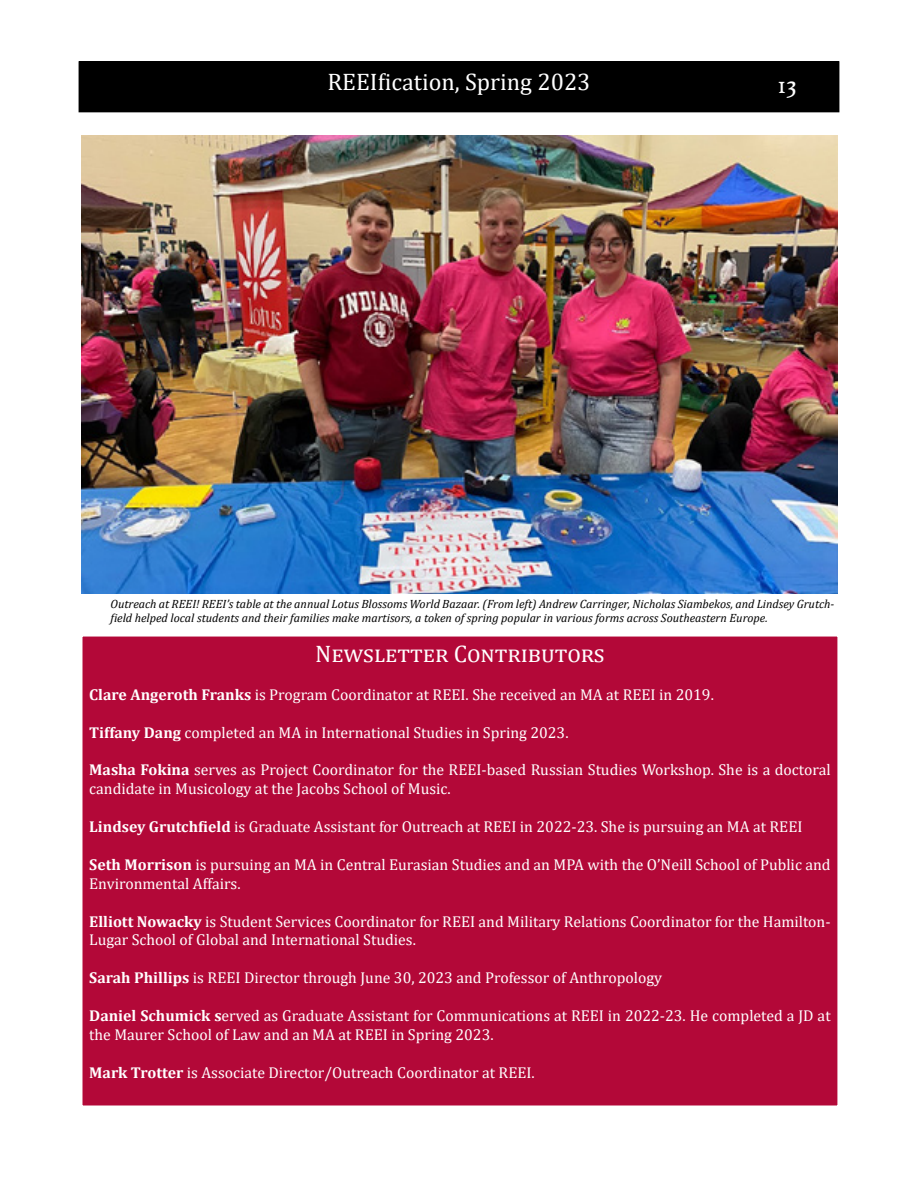
<style>
.page{position:relative;width:918px;height:1188px;background:#fff}
.page>*{position:absolute;margin:0;border:0;box-sizing:border-box;transform-origin:0 0}
.t1{font:28.5px "High Tower Text";color:#fff}
.t2{font:24px "Cambria";color:#fff}
.t3{font:24px "Cambria";letter-spacing:.025em;color:#fff}
.t4{font:15.75px/18.9px "Cambria";color:#fff}
.t5{font:15.75px "Cambria 2";color:#fff}
.t6{font:italic 12px "Cambria";color:#000}
.t7{font:12px "Cambria Italic 2";color:#000}
.s1{font-weight:700}
.s2{font-family:"Cambria Bold 2"}
.s3{font-family:"Cambria";font-weight:700}
</style>
<div class="page">
<div style="left:79px;top:62px;width:760px;height:50px;background:#000"></div>
<div style="left:82px;top:636px;width:756px;height:470px;background:#b30838"></div>
<div style="left:81px;top:635px;width:758px;height:472px;border:2px solid #fff"></div>
<img style="left:81px;top:135px;width:757px;height:459px">
<h2 class="t2" style="left:327px;top:68px;width:265px">REEIfication, Spring 2023</h2>
<h1 class="t1" style="left:777px;top:68px;width:21px">13</h1>
<p class="t6" style="left:111px;top:595px;width:725px">Outreach at REEI! REEI’s table at the annual Lotus Blossoms World Bazaar. (From left) Andrew Carringer, Nicholas Siambekos, and Lindsey Grutch-</p>
<p class="t7" style="left:111px;top:610px;width:659px">field helped local students and their families make martisors, a token of spring popular in various forms across Southeastern Europe.</p>
<h2 class="t3" style="left:315px;top:640px;width:291px">Newsletter Contributors</h2>
<p class="t4" style="left:89px;top:685px;width:626px"><span class="s1">Clare Angeroth Franks</span> is Program Coordinator at REEI. She received an MA at REEI in 2019.</p>
<p class="t4" style="left:89px;top:723px;width:481px"><span class="s1">Tiffany Dang</span> completed an MA in International Studies in Spring 2023.</p>
<p class="t4" style="left:89px;top:760px;width:743px"><span class="s1">Masha Fokina</span> serves as Project Coordinator for the REEI-based Russian Studies Workshop. She is a doctoral candidate in Musicology at the Jacobs School of Music.</p>
<p class="t4" style="left:89px;top:817px;width:715px"><span class="s2">Lindsey Grutchfield</span> is Graduate Assistant for Outreach at REEI in 2022-23. She is pursuing an MA at REEI</p>
<p class="t5" style="left:89px;top:855px;width:743px"><span class="s3">Seth Morrison</span> is pursuing an MA in Central Eurasian Studies and an MPA with the O’Neill School of Public and</p>
<p class="t4" style="left:89px;top:874px;width:153px">Environmental Affairs.</p>
<p class="t4" style="left:89px;top:912px;width:743px"><span class="s1">Elliott Nowacky</span> is Student Services Coordinator for REEI and Military Relations Coordinator for the Hamilton-<br>Lugar School of Global and International Studies.</p>
<p class="t4" style="left:89px;top:968px;width:574px"><span class="s2">Sarah Phillips</span> is REEI Director through June 30, 2023 and Professor of Anthropology</p>
<p class="t4" style="left:89px;top:1006px;width:743px"><span class="s1">Daniel Schumick s</span>erved as Graduate Assistant for Communications at REEI in 2022-23. He completed a JD at the Maurer School of Law and an MA at REEI in Spring 2023.</p>
<p class="t4" style="left:89px;top:1063px;width:447px"><span class="s1">Mark Trotter</span> is Associate Director/Outreach Coordinator at REEI.</p>
</div>
